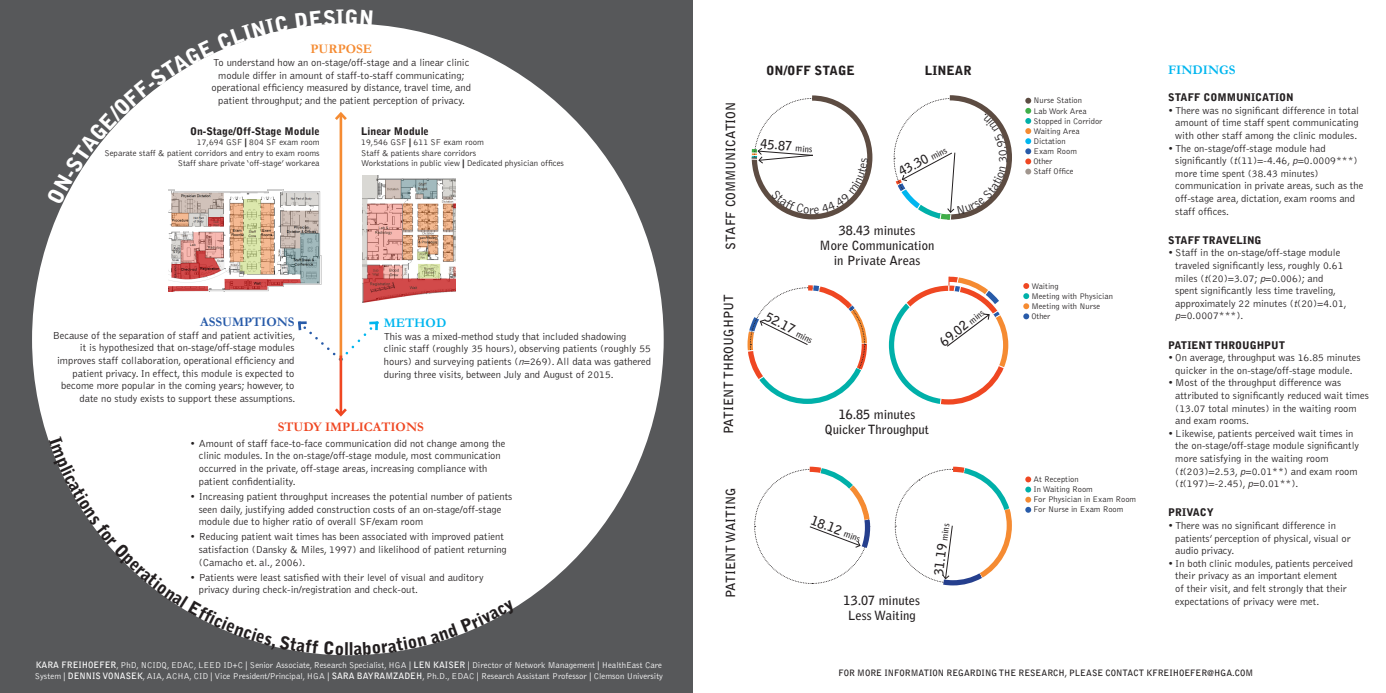
<style>
.page{position:relative;width:1386px;height:693px;background:#fff}
.page>*{position:absolute;margin:0;border:0;box-sizing:border-box;transform-origin:0 0}
.t1{font:900 17.5px "Bell Gothic Std";color:#231f20}
.t2{font:700 13.12px "Garamond";color:#ef4722}
.t3{font:700 13.12px "Garamond";color:#00b6ef}
.t4{font:700 13.12px "Garamond";color:#285ba9}
.t5{font:700 13.12px "Garamond";color:#f58b32}
.t6{font:700 12.69px/15.2px "Bell Gothic Std";color:#231f20;text-align:center}
.t7{font:900 12.69px "Bell Gothic Std";color:#231f20}
.t8{font:300 10.5px/12.6px "Bell Gothic Std";color:#231f20}
.t9{font:900 10.5px "Bell Gothic Std";color:#231f20}
.t10{font:300 8.75px/10.5px "Bell Gothic Std";color:#fff}
.t11{font:300 8.75px/10.5px "Bell Gothic Std";color:#231f20;text-align:right}
.t12{font:700 8.75px "Bell Gothic Std";color:#231f20}
.t13{font:300 8.4px/10.2px "Bell Gothic Std";color:#231f20}
.s1{font-weight:900}
.s2{font-size:8.75px}
.s3{font-style:italic}
.s4{font-weight:700}
</style>
<div class="page">
<div style="left:0;top:0;width:693px;height:693px;background:#57585a"></div>
<div style="left:32px;top:24px;width:632px;height:631px;background:#fff;border-radius:50%"></div>
<svg style="left:1025px;top:98px;width:6px;height:77px"></svg>
<svg style="left:754px;top:466px;width:117px;height:118px"></svg>
<svg style="left:895px;top:466px;width:117px;height:120px"></svg>
<svg style="left:1025px;top:476px;width:6px;height:37px"></svg>
<svg style="left:298px;top:320px;width:81px;height:41px"></svg>
<svg style="left:1023px;top:283px;width:6px;height:36px"></svg>
<hr style="left:340px;top:114px;width:2px;height:247px;background:#f58b32">
<svg style="left:335px;top:112px;width:12px;height:11px"></svg>
<hr style="left:340px;top:356px;width:2px;height:59px;background:#ef4722">
<svg style="left:335px;top:406px;width:12px;height:11px"></svg>
<svg style="left:747px;top:285px;width:120px;height:119px"></svg>
<svg style="left:888px;top:276px;width:121px;height:129px"></svg>
<img style="left:169px;top:191px;width:153px;height:101px">
<img style="left:362px;top:176px;width:93px;height:126px">
<svg style="left:48px;top:439px;width:287px;height:216px"></svg>
<svg style="left:360px;top:607px;width:156px;height:48px"></svg>
<svg style="left:62px;top:29px;width:226px;height:175px"></svg>
<svg style="left:295px;top:23px;width:78px;height:5px"></svg>
<svg style="left:893px;top:95px;width:119px;height:125px"></svg>
<svg style="left:751px;top:95px;width:122px;height:125px"></svg>
<p class="t5" style="left:310px;top:40px;width:63px">PURPOSE</p>
<p class="t8" style="left:212px;top:56px;width:261px;text-align:center">To understand how an on-stage/off-stage and a linear clinic module differ in amount of staff-to-staff communicating; operational efficiency measured by distance, travel time, and patient throughput; and the patient perception of privacy.</p>
<p class="t7" style="left:925px;top:63px;width:49px">LINEAR</p>
<p class="t7" style="left:766px;top:63px;width:90px">ON/OFF STAGE</p>
<p class="t6" style="left:723px;top:250px;width:149px;rotate:-90deg">STAFF COMMUNICATION</p>
<p class="t9" style="left:190px;top:125px;width:131px">On-Stage/Off-Stage Module</p>
<p class="t11" style="left:104px;top:137px;width:217px">17,694 GSF <span class="s1">|</span> 804 SF exam room<br>Separate staff &amp; patient corridors and entry to exam rooms<br>Staff share private ‘off-stage’ workarea</p>
<p class="t6" style="left:761px;top:136px;width:54px;rotate:5deg">45.87 <span class="s2">mins</span></p>
<p class="t9" style="left:361px;top:125px;width:69px">Linear Module</p>
<p class="t11" style="left:361px;top:137px;width:124px">19,546 GSF <span class="s1">|</span> 611 SF exam room</p>
<p class="t11" style="left:361px;top:148px;width:117px">Staff &amp; patients share corridors</p>
<p class="t11" style="left:361px;top:158px;width:204px">Workstations in public view <span class="s1">|</span> Dedicated physician offices</p>
<p class="t6" style="left:896px;top:166px;width:54px;rotate:-28deg">43.30 <span class="s2">mins</span></p>
<p class="t6" style="left:839px;top:223px;width:78px">38.43 minutes</p>
<p class="t6" style="left:820px;top:238px;width:116px">More Communication in Private Areas</p>
<p class="t4" style="left:200px;top:313px;width:96px">ASSUMPTIONS</p>
<p class="t8" style="left:53px;top:329px;width:244px;text-align:right">Because of the separation of staff and patient activities, it is hypothesized that on-stage/off-stage modules improves staff collaboration, operational efficiency and patient privacy. In effect, this module is expected to become more popular in the coming years; however, to date no study exists to support these assumptions.</p>
<p class="t3" style="left:384px;top:314px;width:64px">METHOD</p>
<p class="t8" style="left:384px;top:330px;width:269px">This was a mixed-method study that included shadowing clinic staff (roughly 35 hours), observing patients (roughly 55 hours) and surveying patients (<span class="s3">n</span>=269). All data was gathered during three visits, between July and August of 2015.</p>
<p class="t2" style="left:278px;top:418px;width:148px">STUDY IMPLICATIONS</p>
<p class="t8" style="left:199px;top:437px;width:308px;text-indent:-9px">• Amount of staff face-to-face communication did not change among the clinic modules. In the on-stage/off-stage module, most communication occurred in the private, off-stage areas, increasing compliance with patient confidentiality.</p>
<p class="t8" style="left:199px;top:490px;width:315px;text-indent:-9px">• Increasing patient throughput increases the potential number of patients seen daily, justifying added construction costs of an on-stage/off-stage module due to higher ratio of overall SF/exam room</p>
<p class="t8" style="left:199px;top:531px;width:310px;text-indent:-9px">• Reducing patient wait times has been associated with improved patient satisfaction (Dansky &amp; Miles, 1997) and likelihood of patient returning (Camacho et. al., 2006).</p>
<p class="t8" style="left:199px;top:571px;width:287px;text-indent:-9px">• Patients were least satisfied with their level of visual and auditory privacy during check-in/registration and check-out.</p>
<p class="t1" style="left:344px;top:639px;width:11px">ll</p>
<p class="t6" style="left:721px;top:434px;width:142px;rotate:-90deg">PATIENT THROUGHPUT</p>
<p class="t6" style="left:723px;top:598px;width:112px;rotate:-90deg">PATIENT WAITING</p>
<p class="t6" style="left:770px;top:309px;width:54px;rotate:27deg">52.17 <span class="s2">mins</span></p>
<p class="t6" style="left:937px;top:337px;width:54px;rotate:-39deg">69.02 <span class="s2">mins</span></p>
<p class="t6" style="left:839px;top:407px;width:78px">16.85 minutes</p>
<p class="t6" style="left:825px;top:422px;width:106px">Quicker Throughput</p>
<p class="t6" style="left:814px;top:513px;width:54px;rotate:20deg">18.12 <span class="s2">mins</span></p>
<p class="t6" style="left:844px;top:593px;width:78px">13.07 minutes</p>
<p class="t6" style="left:848px;top:608px;width:70px">Less Waiting</p>
<p class="t6" style="left:931px;top:574px;width:54px;rotate:-83deg">31.19 <span class="s2">mins</span></p>
<p class="t13" style="left:1033px;top:96px;width:71px">Nurse Station<br>Lab Work Area<br>Stopped in Corridor<br>Waiting Area<br>Dictation<br>Exam Room<br>Other<br>Staff Office</p>
<p class="t13" style="left:1031px;top:281px;width:29px">Waiting</p>
<p class="t13" style="left:1031px;top:291px;width:83px">Meeting with Physician</p>
<p class="t13" style="left:1031px;top:301px;width:70px">Meeting with Nurse</p>
<p class="t13" style="left:1031px;top:311px;width:21px">Other</p>
<p class="t13" style="left:1033px;top:474px;width:47px">At Reception</p>
<p class="t13" style="left:1033px;top:485px;width:61px">In Waiting Room</p>
<p class="t13" style="left:1033px;top:495px;width:104px">For Physician in Exam Room</p>
<p class="t13" style="left:1033px;top:505px;width:92px">For Nurse in Exam Room</p>
<p class="t3" style="left:1168px;top:61px;width:69px">FINDINGS</p>
<p class="t9" style="left:1168px;top:91px;width:127px">STAFF COMMUNICATION</p>
<p class="t8" style="left:1175px;top:104px;width:185px;text-align:justify;text-indent:-7px">• There was no significant difference in total amount of time staff spent communicating with other staff among the clinic modules.</p>
<p class="t8" style="left:1175px;top:142px;width:190px;text-indent:-7px">• The on-stage/off-stage module had significantly (<span class="s3">t</span>(11)=-4.46, <span class="s3">p</span>=0.0009***) more time spent (38.43 minutes) communication in private areas, such as the off-stage area, dictation, exam rooms and staff offices.</p>
<p class="t9" style="left:1168px;top:234px;width:95px">STAFF TRAVELING</p>
<p class="t8" style="left:1175px;top:247px;width:173px;text-indent:-7px">• Staff in the on-stage/off-stage module traveled significantly less, roughly 0.61 miles (<span class="s3">t</span>(20)=3.07; <span class="s3">p</span>=0.006); and spent significantly less time traveling, approximately 22 minutes (<span class="s3">t</span>(20)=4.01, <span class="s3">p</span>=0.0007***).</p>
<p class="t9" style="left:1168px;top:339px;width:119px">PATIENT THROUGHPUT</p>
<p class="t8" style="left:1168px;top:352px;width:194px;text-align:center">• On average, throughput was 16.85 minutes quicker in the on-stage/off-stage module.</p>
<p class="t8" style="left:1175px;top:377px;width:195px;text-indent:-7px">• Most of the throughput difference was attributed to significantly reduced wait times (13.07 total minutes) in the waiting room and exam rooms.</p>
<p class="t8" style="left:1175px;top:427px;width:185px;text-indent:-7px">• Likewise, patients perceived wait times in the on-stage/off-stage module significantly more satisfying in the waiting room (<span class="s3">t</span>(203)=2.53, <span class="s3">p</span>=0.01**) and exam room (<span class="s3">t</span>(197)=-2.45), <span class="s3">p</span>=0.01**).</p>
<p class="t9" style="left:1168px;top:507px;width:47px">PRIVACY</p>
<p class="t8" style="left:1175px;top:520px;width:177px;text-indent:-7px">• There was no significant difference in patients’ perception of physical, visual or audio privacy.</p>
<p class="t8" style="left:1175px;top:557px;width:179px;text-indent:-7px">• In both clinic modules, patients perceived their privacy as an important element<br>of their visit, and felt strongly that their expectations of privacy were met.</p>
<p class="t10" style="left:35px;top:660px;width:630px"><span class="s4">KARA FREIHOEFER</span>, PhD, NCIDQ, EDAC, LEED ID+C | Senior Associate, Research Specialist, HGA | <span class="s4">LEN KAISER</span> | Director of Network Management | HealthEast Care<br>System | <span class="s4">DENNIS VONASEK</span>, AIA, ACHA, CID | Vice President/Principal, HGA | <span class="s4">SARA BAYRAMZADEH</span>, Ph.D., EDAC | Research Assistant Professor | Clemson University</p>
<p class="t12" style="left:838px;top:668px;width:416px">FOR MORE INFORMATION REGARDING THE RESEARCH, PLEASE CONTACT KFREIHOEFER@HGA.COM</p>
</div>
